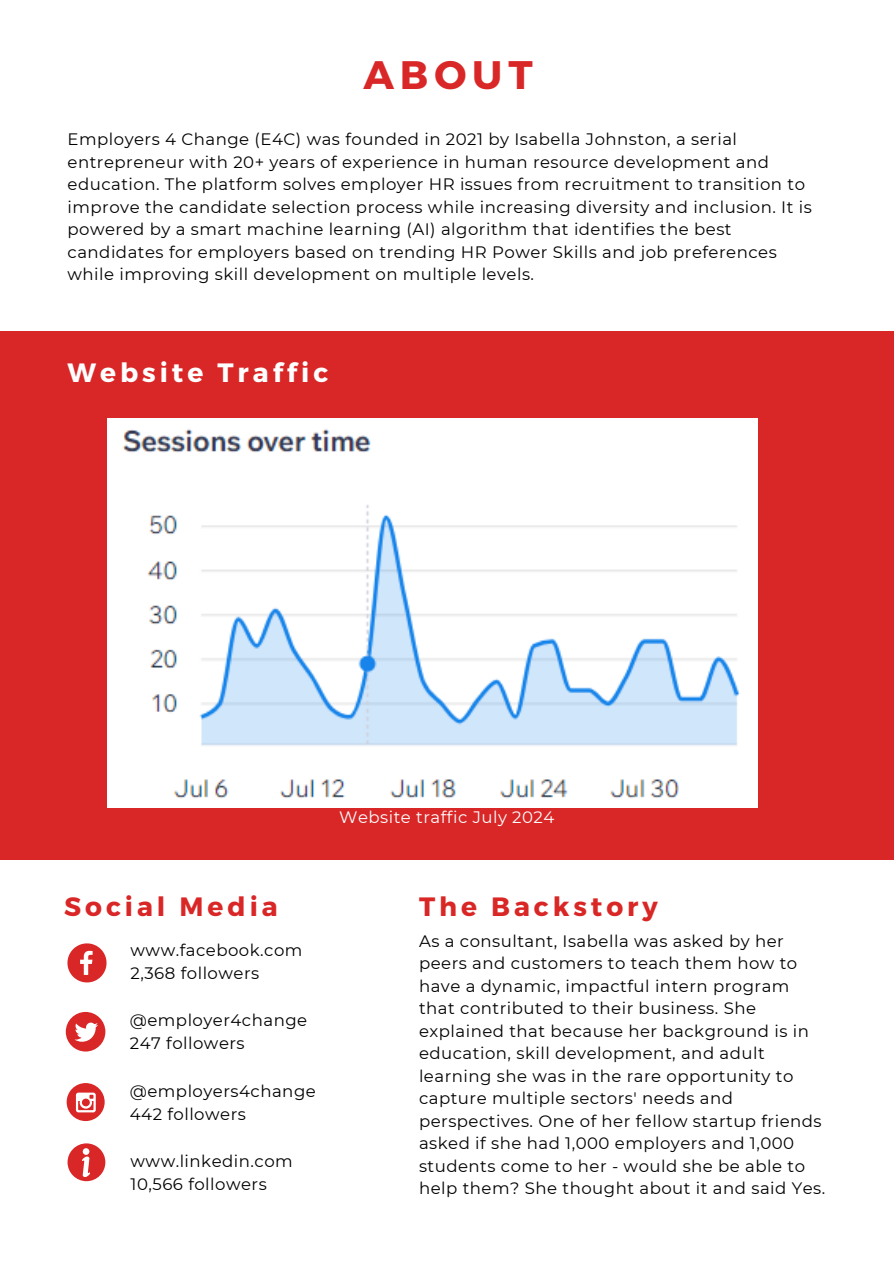
<style>
.page{position:relative;width:894px;height:1264px;background:#fff}
.page>*{position:absolute;margin:0;border:0;box-sizing:border-box;transform-origin:0 0}
.t1{font:700 39.75px "Montserrat";letter-spacing:.15em;color:#d92727}
.t2{font:700 26.4px "Montserrat";letter-spacing:.15em;color:#fff}
.t3{font:700 26.4px "Montserrat";letter-spacing:.15em;color:#d92726}
.t4{font:700 26.4px "Montserrat";letter-spacing:.15em;color:#d92727}
.t5{font:16.5px/22.5px "Montserrat";letter-spacing:.03em;color:#000}
.t6{font:16.5px "Montserrat";letter-spacing:.03em;color:#fff}
</style>
<div class="page">
<div style="left:0;top:331px;width:893px;height:528px;background:#d92727"></div>
<svg style="left:67px;top:943px;width:39px;height:39px"></svg>
<div style="left:66px;top:1011px;width:39px;height:40px;background:#d92727;border-radius:50%"></div>
<svg style="left:75px;top:1022px;width:23px;height:19px"></svg>
<div style="left:67px;top:1083px;width:38px;height:38px;background:#d92727;border-radius:50%"></div>
<svg style="left:76px;top:1092px;width:20px;height:20px"></svg>
<img style="left:107px;top:419px;width:650px;height:388px">
<svg style="left:68px;top:1143px;width:37px;height:38px"></svg>
<p class="t1" style="left:363px;top:49px;width:171px">ABOUT</p>
<p class="t5" style="left:68px;top:128px;width:745px">Employers 4 Change (E4C) was founded in 2021 by Isabella Johnston, a serial entrepreneur with 20+ years of experience in human resource development and education. The platform solves employer HR issues from recruitment to transition to improve the candidate selection process while increasing diversity and inclusion. It is powered by a smart machine learning (AI) algorithm that identifies the best candidates for employers based on trending HR Power Skills and job preferences while improving skill development on multiple levels.</p>
<p class="t2" style="left:68px;top:355px;width:262px">Website Traffic</p>
<p class="t6" style="left:339px;top:807px;width:217px">Website traffic July 2024</p>
<p class="t4" style="left:64px;top:889px;width:215px">Social Media</p>
<h2 class="t5" style="left:130px;top:939px;width:173px">www.facebook.com</h2>
<h2 class="t5" style="left:130px;top:961px;width:130px">2,368 followers</h2>
<p class="t5" style="left:130px;top:1008px;width:179px">@employer4change</p>
<p class="t5" style="left:130px;top:1031px;width:116px">247 followers</p>
<p class="t5" style="left:130px;top:1080px;width:187px">@employers4change</p>
<p class="t5" style="left:130px;top:1102px;width:117px">442 followers</p>
<p class="t5" style="left:130px;top:1149px;width:164px">www.linkedin.com</p>
<p class="t5" style="left:130px;top:1172px;width:138px">10,566 followers</p>
<h2 class="t3" style="left:419px;top:889px;width:240px">The Backstory</h2>
<p class="t5" style="left:419px;top:929px;width:407px">As a consultant, Isabella was asked by her peers and customers to teach them how to have a dynamic, impactful intern program that contributed to their business. She explained that because her background is in education, skill development, and adult learning she was in the rare opportunity to capture multiple sectors' needs and perspectives. One of her fellow startup friends asked if she had 1,000 employers and 1,000 students come to her - would she be able to help them? She thought about it and said Yes.</p>
</div>
